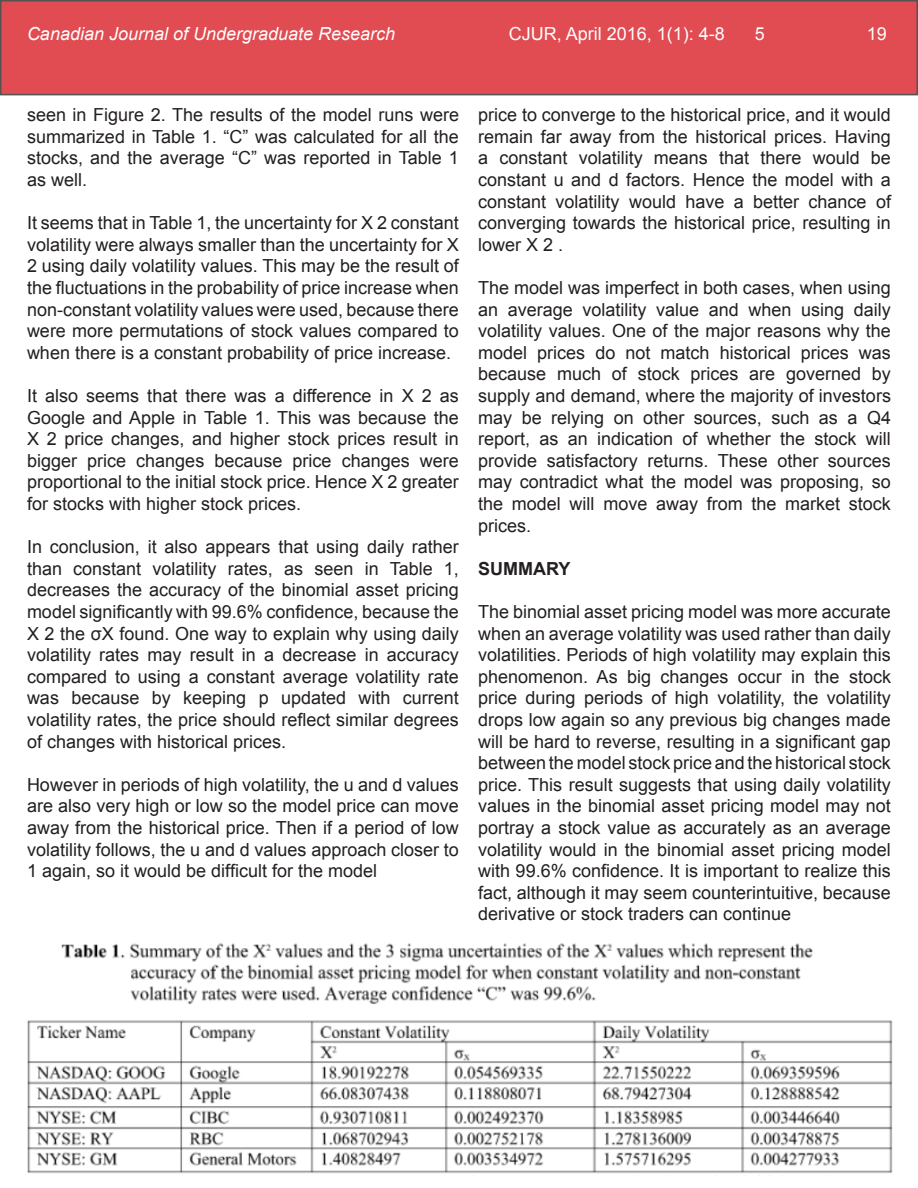
<style>
.page{position:relative;width:918px;height:1188px;background:#fff}
.page>*{position:absolute;margin:0;border:0;box-sizing:border-box;transform-origin:0 0}
.t1{font:18px/21.6px "Arial";color:#231f20;text-align:justify}
.t2{font:italic 18px "Arial";color:#fff}
.t3{font:18px "Arial";color:#fff}
.t4{font:700 18px "Arial";color:#231f20}
</style>
<div class="page">
<div style="left:1px;top:1px;width:916px;height:94px;background:#e04c52"></div>
<div style="left:0;top:0;width:918px;height:95px;border:2px solid #231f20"></div>
<img style="left:27px;top:943px;width:866px;height:230px">
<p class="t2" style="left:27px;top:24px;width:370px">Canadian Journal of Undergraduate Research</p>
<p class="t3" style="left:509px;top:24px;width:218px">CJUR, April 2016, 1(1): 4-8</p>
<p class="t3" style="left:755px;top:24px;width:12px">5</p>
<p class="t3" style="left:867px;top:24px;width:22px">19</p>
<p class="t1" style="left:27px;top:104px;width:434px">seen in Figure 2. The results of the model runs were summarized in Table 1. “C” was calculated for all the stocks, and the average “C” was reported in Table 1 as well.</p>
<p class="t1" style="left:27px;top:212px;width:433px">It seems that in Table 1, the uncertainty for Χ 2 constant volatility were always smaller than the uncertainty for Χ 2 using daily volatility values. This may be the result of the fluctuations in the probability of price increase when non-constant volatility values were used, because there were more permutations of stock values compared to when there is a constant probability of price increase.</p>
<p class="t1" style="left:27px;top:385px;width:433px">It also seems that there was a difference in Χ 2 as Google and Apple in Table 1. This was because the Χ 2 price changes, and higher stock prices result in bigger price changes because price changes were proportional to the initial stock price. Hence Χ 2 greater for stocks with higher stock prices.</p>
<p class="t1" style="left:27px;top:536px;width:433px">In conclusion, it also appears that using daily rather than constant volatility rates, as seen in Table 1, decreases the accuracy of the binomial asset pricing model significantly with 99.6% confidence, because the Χ 2 the σX found. One way to explain why using daily volatility rates may result in a decrease in accuracy compared to using a constant average volatility rate was because by keeping p updated with current volatility rates, the price should reflect similar degrees of changes with historical prices.</p>
<p class="t1" style="left:27px;top:774px;width:433px">However in periods of high volatility, the u and d values are also very high or low so the model price can move away from the historical price. Then if a period of low volatility follows, the u and d values approach closer to 1 again, so it would be difficult for the model</p>
<p class="t1" style="left:478px;top:104px;width:414px">price to converge to the historical price, and it would remain far away from the historical prices. Having a constant volatility means that there would be constant u and d factors. Hence the model with a constant volatility would have a better chance of converging towards the historical price, resulting in lower Χ 2 .</p>
<p class="t1" style="left:478px;top:277px;width:414px">The model was imperfect in both cases, when using an average volatility value and when using daily volatility values. One of the major reasons why the model prices do not match historical prices was because much of stock prices are governed by supply and demand, where the majority of investors may be relying on other sources, such as a Q4 report, as an indication of whether the stock will provide satisfactory returns. These other sources may contradict what the model was proposing, so the model will move away from the market stock prices.</p>
<p class="t4" style="left:478px;top:558px;width:94px">SUMMARY</p>
<p class="t1" style="left:478px;top:601px;width:414px">The binomial asset pricing model was more accurate when an average volatility was used rather than daily volatilities. Periods of high volatility may explain this phenomenon. As big changes occur in the stock price during periods of high volatility, the volatility drops low again so any previous big changes made will be hard to reverse, resulting in a significant gap between the model stock price and the historical stock price. This result suggests that using daily volatility values in the binomial asset pricing model may not portray a stock value as accurately as an average volatility would in the binomial asset pricing model with 99.6% confidence. It is important to realize this fact, although it may seem counterintuitive, because derivative or stock traders can continue</p>
</div>
